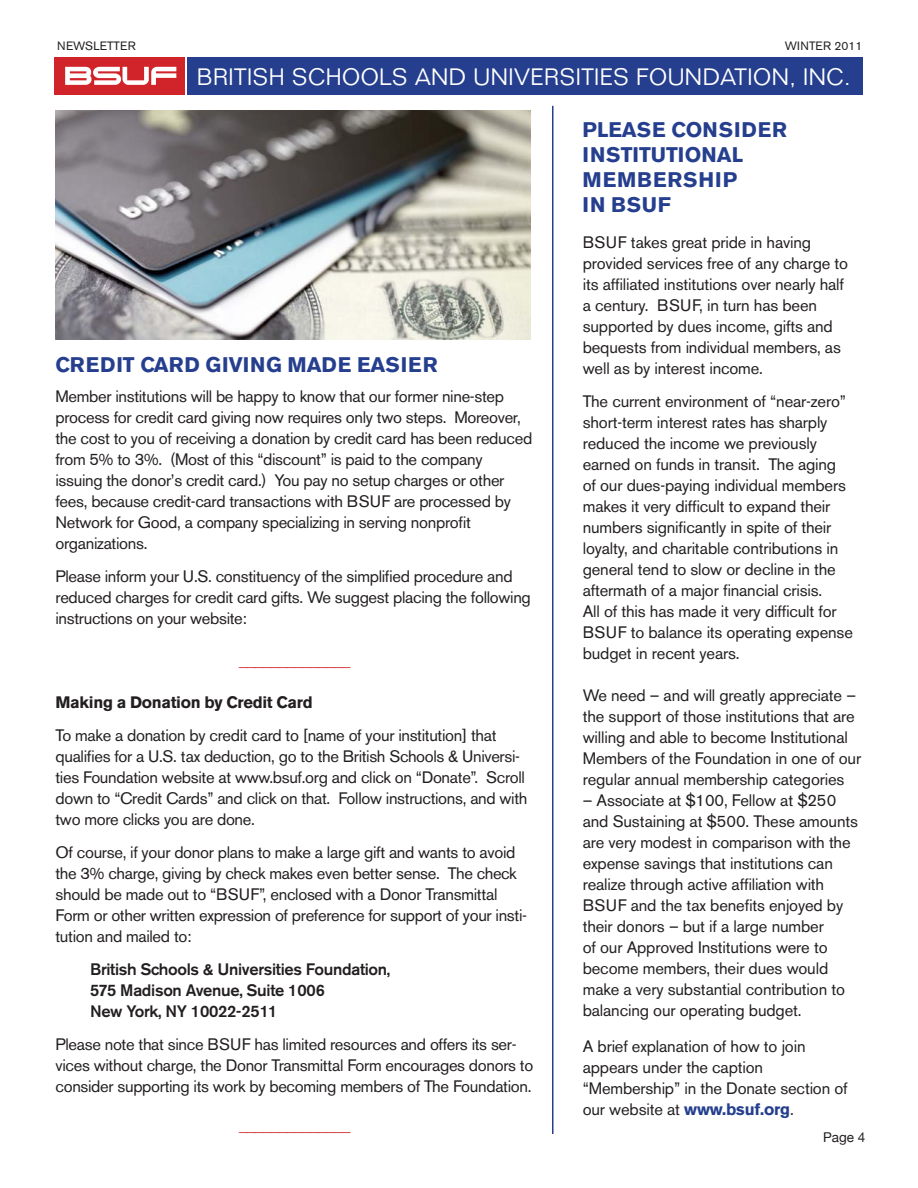
<style>
.page{position:relative;width:918px;height:1188px;background:#fff}
.page>*{position:absolute;margin:0;border:0;box-sizing:border-box;transform-origin:0 0}
.t1{font:300 23.25px "Folio";letter-spacing:.02em;color:#fff}
.t2{font:700 21px/25.2px "Akzidenz Grotesk BE";letter-spacing:.04em;color:#253f8e}
.t3{font:16.5px/21px "Akzidenz Grotesk BE";letter-spacing:-.01em;color:#231f20}
.t4{font:500 16.5px/21px "Akzidenz Grotesk BE";letter-spacing:-.02em;color:#231f20}
.t5{font:16.5px "Akzidenz Grotesk BE";color:#d1232a}
.t6{font:700 16.5px "Akzidenz Grotesk BE";letter-spacing:-.02em;color:#231f20}
.t7{font:13.5px "Helvetica Neue";color:#231f20}
.t8{font:12px "Akzidenz Grotesk BE";color:#231f20}
.s1{font-weight:700;color:#253f8e}
</style>
<div class="page">
<div style="left:187px;top:57px;width:676px;height:37px;background:#253f8e"></div>
<div style="left:55px;top:57px;width:130px;height:37px;background:#d1232a"></div>
<svg style="left:65px;top:67px;width:111px;height:18px"></svg>
<img style="left:56px;top:110px;width:474px;height:230px">
<hr style="left:552px;top:106px;width:2px;height:1028px;background:#253f8e">
<p class="t8" style="left:57px;top:39px;width:80px">NEWSLETTER</p>
<p class="t8" style="left:785px;top:39px;width:79px">WINTER 2011</p>
<h1 class="t1" style="left:197px;top:63px;width:656px">BRITISH SCHOOLS AND UNIVERSITIES FOUNDATION, INC.</h1>
<p class="t2" style="left:56px;top:352px;width:384px">CREDIT CARD GIVING MADE EASIER</p>
<p class="t3" style="left:56px;top:386px;width:478px">Member institutions will be happy to know that our former nine-step process for credit card giving now requires only two steps. Moreover, the cost to you of receiving a donation by credit card has been reduced from 5% to 3%. (Most of this “discount” is paid to the company issuing the donor’s credit card.) You pay no setup charges or other fees, because credit-card transactions with BSUF are processed by Network for Good, a company specializing in serving nonprofit organizations.</p>
<p class="t3" style="left:56px;top:566px;width:477px">Please inform your U.S. constituency of the simplified procedure and reduced charges for credit card gifts. We suggest placing the following instructions on your website:</p>
<p class="t5" style="left:239px;top:651px;width:113px">______________</p>
<p class="t6" style="left:56px;top:693px;width:259px">Making a Donation by Credit Card</p>
<p class="t3" style="left:56px;top:725px;width:473px">To make a donation by credit card to [name of your institution] that qualifies for a U.S. tax deduction, go to the British Schools &amp; Universi&shy;ties Foundation website at www.bsuf.org and click on “Donate”. Scroll down to “Credit Cards” and click on that. Follow instructions, and with two more clicks you are done.</p>
<p class="t3" style="left:56px;top:842px;width:473px">Of course, if your donor plans to make a large gift and wants to avoid the 3% charge, giving by check makes even better sense. The check should be made out to “BSUF”, enclosed with a Donor Transmittal Form or other written expression of preference for support of your insti&shy;tution and mailed to:</p>
<p class="t4" style="left:90px;top:959px;width:302px">British Schools &amp; Universities Foundation,<br>575 Madison Avenue, Suite 1006<br>New York, NY 10022-2511</p>
<p class="t3" style="left:56px;top:1034px;width:479px">Please note that since BSUF has limited resources and offers its ser&shy;vices without charge, the Donor Transmittal Form encourages donors to consider supporting its work by becoming members of The Foundation.</p>
<p class="t5" style="left:239px;top:1116px;width:113px">______________</p>
<p class="t2" style="left:583px;top:117px;width:206px">PLEASE CONSIDER<br>INSTITUTIONAL<br>MEMBERSHIP<br>IN BSUF</p>
<p class="t3" style="left:583px;top:232px;width:267px">BSUF takes great pride in having provided services free of any charge to its affiliated institutions over nearly half a century. BSUF, in turn has been supported by dues income, gifts and bequests from individual members, as well as by interest income.</p>
<p class="t3" style="left:583px;top:391px;width:272px">The current environment of “near-zero” short-term interest rates has sharply reduced the income we previously earned on funds in transit. The aging of our dues-paying individual members makes it very difficult to expand their numbers significantly in spite of their loyalty, and charitable contributions in general tend to slow or decline in the aftermath of a major financial crisis.<br>All of this has made it very difficult for BSUF to balance its operating expense budget in recent years.</p>
<p class="t3" style="left:583px;top:685px;width:280px">We need – and will greatly appreciate – the support of those institutions that are willing and able to become Institutional Members of the Foundation in one of our regular annual membership categories</p>
<p class="t3" style="left:583px;top:790px;width:277px">– Associate at $100, Fellow at $250 and Sustaining at $500. These amounts are very modest in comparison with the expense savings that institutions can realize through active affiliation with BSUF and the tax benefits enjoyed by their donors – but if a large number<br>of our Approved Institutions were to become members, their dues would make a very substantial contribution to balancing our operating budget.</p>
<p class="t3" style="left:583px;top:1036px;width:266px">A brief explanation of how to join appears under the caption “Membership” in the Donate section of our website at <span class="s1">www.bsuf.org</span>.</p>
<p class="t7" style="left:823px;top:1129px;width:44px">Page 4</p>
</div>
